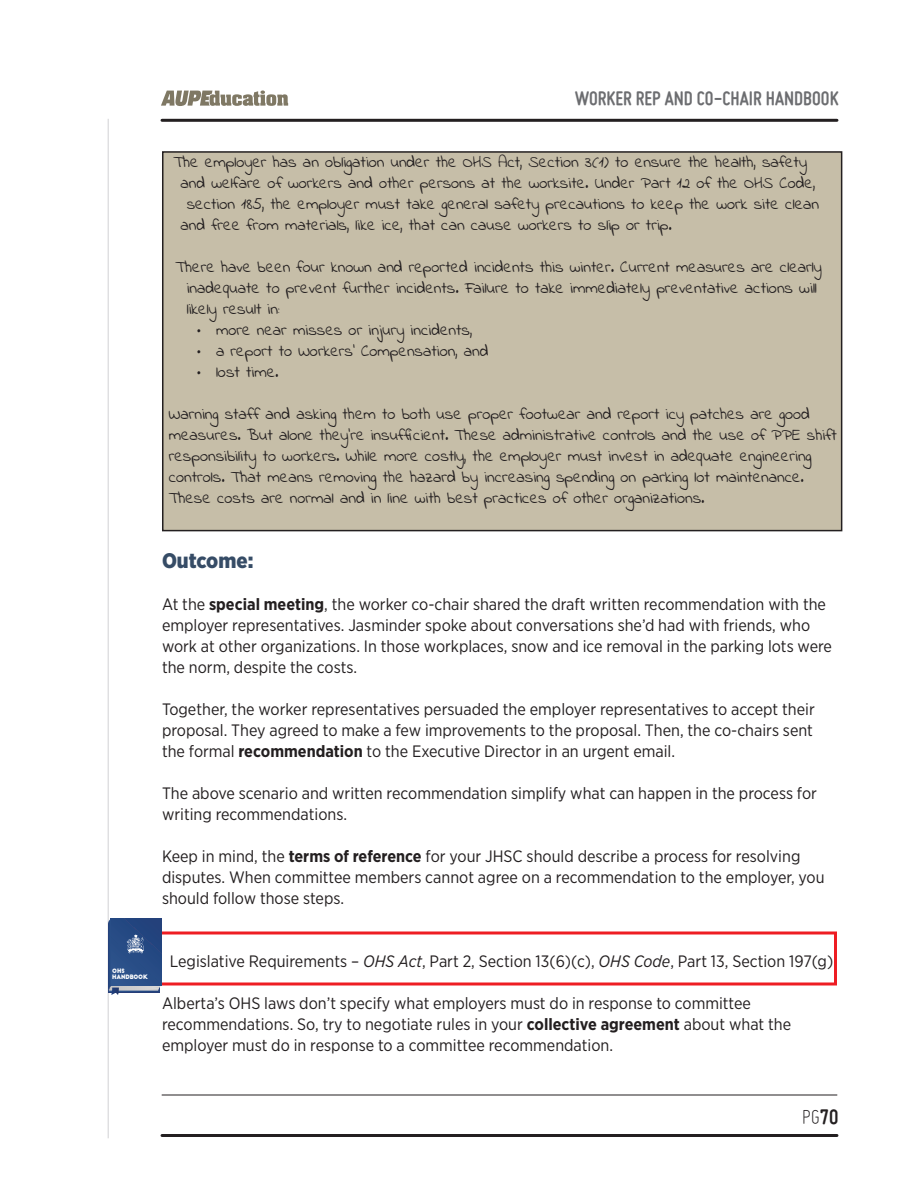
<style>
.page{position:relative;width:918px;height:1188px;background:#fff}
.page>*{position:absolute;margin:0;border:0;box-sizing:border-box;transform-origin:0 0}
.t1{font:300 22.5px "Miso";color:#231f20}
.t2{font:700 21px "Miso";color:#6c6d70}
.t3{font:900 21px "Gotham Narrow";color:#364c66}
.t4{font:16.5px/21px "Gotham Narrow";color:#231f20}
.t5{font:16.5px/21px "Indie Flower";color:#231f20}
.t6{font:6px/5.8px "Big John";letter-spacing:-.025em;color:#fff;scale:.94 1}
.s1{font-weight:700}
.s2{font-style:italic}
</style>
<div class="page">
<hr style="left:162px;top:119px;width:675px;height:3px;background:#231f20">
<hr style="left:162px;top:1134px;width:675px;height:3px;background:#231f20">
<hr style="left:162px;top:1095px;width:675px;height:1px;background:#231f20">
<svg style="left:161px;top:90px;width:127px;height:16px"></svg>
<hr style="left:108px;top:119px;width:1px;height:1019px;background:#d1d2d4">
<div style="left:162px;top:151px;width:680px;height:380px;background:#c6bea8;border:2px solid #231f20"></div>
<div style="left:159px;top:932px;width:678px;height:54px;border:3px solid #ee1d23"></div>
<svg style="left:108px;top:919px;width:54px;height:76px;background:#3b5b8e"></svg>
<p class="t2" style="left:575px;top:86px;width:265px">WORKER REP AND CO-CHAIR HANDBOOK</p>
<p class="t5" style="left:174px;top:153px;width:635px">The employer has an obligation under the OHS Act, Section 3(1) to ensure the health, safety</p>
<p class="t5" style="left:181px;top:174px;width:636px">and welfare of workers and other persons at the worksite. Under Part 12 of the OHS Code,</p>
<p class="t5" style="left:187px;top:195px;width:634px">section 185, the employer must take general safety precautions to keep the work site clean</p>
<p class="t5" style="left:181px;top:216px;width:493px">and free from materials, like ice, that can cause workers to slip or trip.</p>
<p class="t5" style="left:187px;top:258px;width:637px;text-indent:-11px">There have been four known and reported incidents this winter. Current measures are clearly inadequate to prevent further incidents. Failure to take immediately preventative actions will likely result in:</p>
<p class="t5" style="left:196px;top:321px;width:278px">• more near misses or injury incidents,</p>
<p class="t5" style="left:196px;top:342px;width:294px">• a report to Workers’ Compensation, and</p>
<p class="t5" style="left:196px;top:363px;width:84px">• lost time.</p>
<p class="t5" style="left:169px;top:405px;width:670px">Warning staff and asking them to both use proper footwear and report icy patches are good measures. But alone they’re insufficient. These administrative controls and the use of PPE shift responsibility to workers. While more costly, the employer must invest in adequate engineering controls. That means removing the hazard by increasing spending on parking lot maintenance.<br>These costs are normal and in line with best practices of other organizations.</p>
<p class="t3" style="left:162px;top:546px;width:93px">Outcome:</p>
<p class="t4" style="left:162px;top:593px;width:672px">At the <span class="s1">special meeting</span>, the worker co-chair shared the draft written recommendation with the employer representatives. Jasminder spoke about conversations she’d had with friends, who work at other organizations. In those workplaces, snow and ice removal in the parking lots were the norm, despite the costs.</p>
<p class="t4" style="left:162px;top:698px;width:654px;text-align:justify">Together, the worker representatives persuaded the employer representatives to accept their proposal. They agreed to make a few improvements to the proposal. Then, the co-chairs sent the formal <span class="s1">recommendation</span> to the Executive Director in an urgent email.</p>
<p class="t4" style="left:162px;top:782px;width:657px">The above scenario and written recommendation simplify what can happen in the process for writing recommendations.</p>
<p class="t4" style="left:162px;top:845px;width:664px">Keep in mind, the <span class="s1">terms of reference</span> for your JHSC should describe a process for resolving disputes. When committee members cannot agree on a recommendation to the employer, you should follow those steps.</p>
<p class="t6" style="left:112px;top:968px;width:39px">OHS<br>HANDBOOK</p>
<p class="t4" style="left:170px;top:950px;width:665px">Legislative Requirements – <span class="s2">OHS Act</span>, Part 2, Section 13(6)(c), <span class="s2">OHS Code</span>, Part 13, Section 197(g)</p>
<p class="t4" style="left:162px;top:992px;width:631px">Alberta’s OHS laws don’t specify what employers must do in response to committee recommendations. So, try to negotiate rules in your <span class="s1">collective agreement</span> about what the employer must do in response to a committee recommendation.</p>
<h1 class="t1" style="left:802px;top:1105px;width:38px">PG<span class="s1">70</span></h1>
</div>
